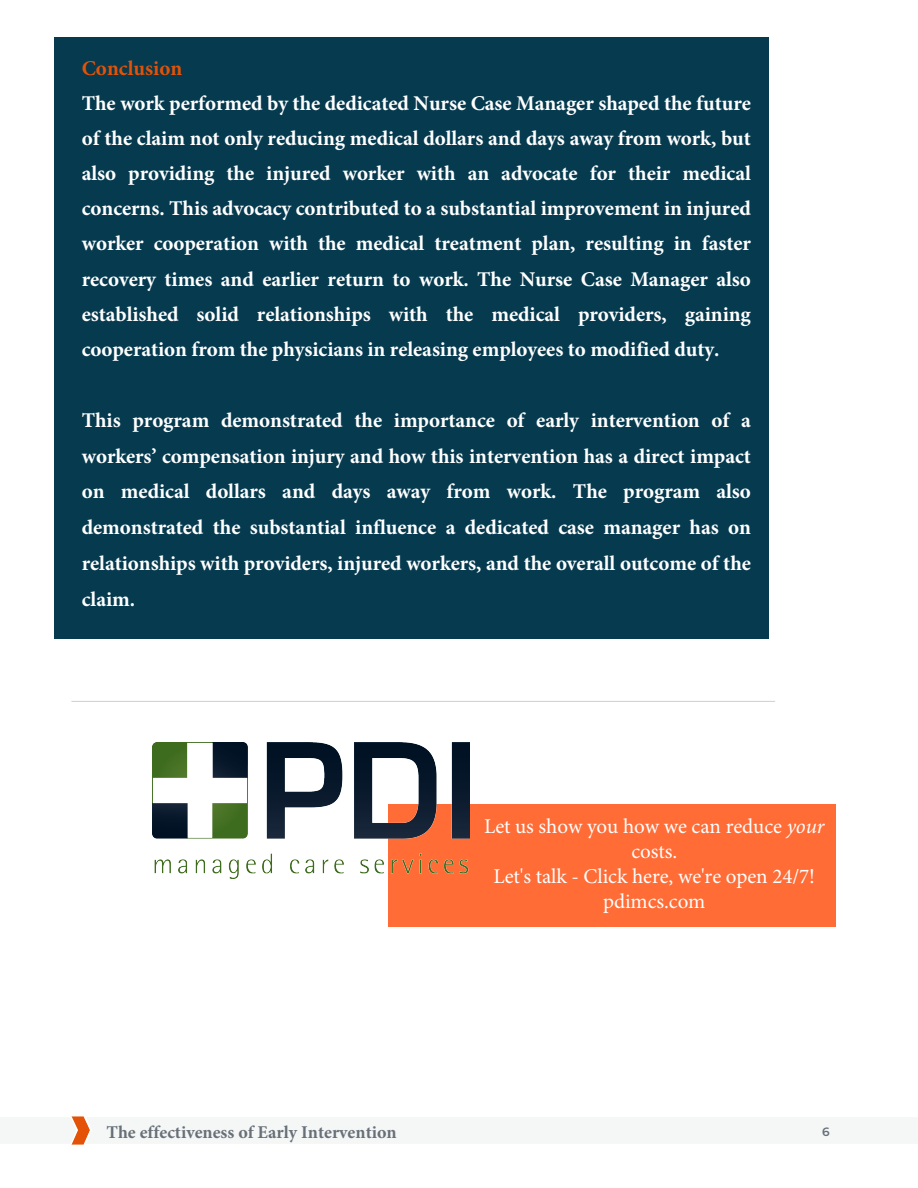
<style>
.page{position:relative;width:918px;height:1188px;background:#fff}
.page>*{position:absolute;margin:0;border:0;box-sizing:border-box;transform-origin:0 0}
.t1{font:700 21px/35.1px "Minion Pro";letter-spacing:-.005em;color:#fff;text-align:justify}
.t2{font:21px/25.2px "Minion Pro";letter-spacing:-.005em;color:#fff;text-align:center}
.t3{font:700 21px "Minion Pro";color:#e35207}
.t4{font:700 18px "Minion Pro";color:#677078}
.t5{font:600 12px "Montserrat";color:#677078}
.s1{font-style:italic}
</style>
<div class="page">
<div style="left:389px;top:804px;width:447px;height:122px;background:#ff6c36"></div>
<svg style="left:71px;top:1116px;width:19px;height:29px"></svg>
<div style="left:54px;top:37px;width:715px;height:601px;background:#053a4f"></div>
<hr style="left:71px;top:701px;width:704px;height:1px;background:#cccfd2">
<img style="left:152px;top:743px;width:317px;height:136px">
<p class="t3" style="left:82px;top:54px;width:102px">Conclusion</p>
<p class="t1" style="left:82px;top:86px;width:671px">The work performed by the dedicated Nurse Case Manager shaped the future of the claim not only reducing medical dollars and days away from work, but also providing the injured worker with an advocate for their medical concerns. This advocacy contributed to a substantial improvement in injured worker cooperation with the medical treatment plan, resulting in faster recovery times and earlier return to work. The Nurse Case Manager also established solid relationships with the medical providers, gaining cooperation from the physicians in releasing employees to modified duty.</p>
<p class="t1" style="left:82px;top:402px;width:671px;line-height:35.7px">This program demonstrated the importance of early intervention of a workers’ compensation injury and how this intervention has a direct impact on medical dollars and days away from work. The program also demonstrated the substantial influence a dedicated case manager has on relationships with providers, injured workers, and the overall outcome of the claim.</p>
<p class="t2" style="left:484px;top:813px;width:342px">Let us show you how we can reduce <span class="s1">your </span>costs.<br>Let's talk - Click here, we're open 24/7! pdimcs.com</p>
<p class="t4" style="left:106px;top:1120px;width:292px">The effectiveness of Early Intervention</p>
<p class="t5" style="left:822px;top:1123px;width:9px">6</p>
</div>
